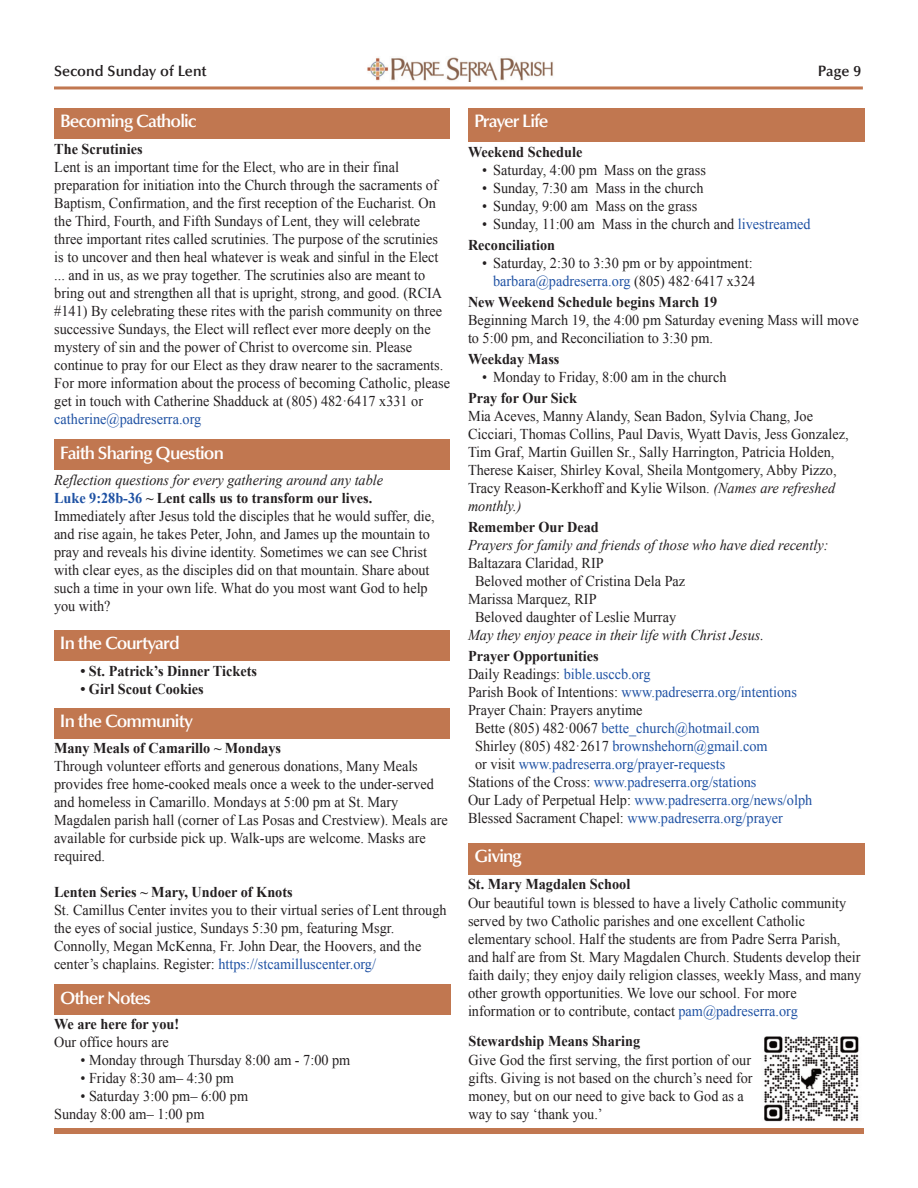
<style>
.page{position:relative;width:918px;height:1188px;background:#fff}
.page>*{position:absolute;margin:0;border:0;box-sizing:border-box;transform-origin:0 0}
.t1{font:600 18px "Optima LT Std";letter-spacing:-.05em;color:#fff}
.t2{font:15px/18px "Times New Roman";color:#231f20;scale:.95 1}
.t3{font:15px "Times New Roman";color:#1e51a3;scale:.95 1}
.t4{font:700 15px "Times New Roman";color:#231f20;scale:.95 1}
.t5{font:italic 15px "Times New Roman";color:#231f20;scale:.95 1}
.t6{font:600 15px "Optima LT Std";color:#231f20}
.s1{font-style:italic}
.s2{font-weight:700;color:#1e51a3}
.s3{font-weight:700}
.s4{color:#1e51a3}
.s5{color:#231f20}
</style>
<div class="page">
<hr style="left:54px;top:86px;width:809px;height:3px;background:#c17750">
<img style="left:367px;top:57px;width:186px;height:24px">
<div style="left:54px;top:1128px;width:810px;height:6px;background:#c17750"></div>
<div style="left:468px;top:108px;width:396px;height:34px;background:#c17750"></div>
<div style="left:54px;top:440px;width:396px;height:30px;background:#c17750"></div>
<div style="left:468px;top:843px;width:397px;height:32px;background:#c17750"></div>
<div style="left:54px;top:108px;width:396px;height:30px;background:#c17750"></div>
<div style="left:54px;top:630px;width:396px;height:30px;background:#c17750"></div>
<div style="left:54px;top:708px;width:396px;height:30px;background:#c17750"></div>
<img style="left:764px;top:1036px;width:95px;height:86px">
<div style="left:54px;top:985px;width:396px;height:30px;background:#c17750"></div>
<p class="t6" style="left:54px;top:65px;width:154px">Second Sunday of Lent</p>
<p class="t6" style="left:818px;top:65px;width:45px">Page 9</p>
<p class="t1" style="left:60px;top:114px;width:138px">Becoming Catholic</p>
<p class="t4" style="left:54px;top:141px;width:94px">The Scrutinies</p>
<p class="t2" style="left:54px;top:158px;width:418px">Lent is an important time for the Elect, who are in their final preparation for initiation into the Church through the sacraments of Baptism, Confirmation, and the first reception of the Eucharist. On the Third, Fourth, and Fifth Sundays of Lent, they will celebrate three important rites called scrutinies. The purpose of the scrutinies is to uncover and then heal whatever is weak and sinful in the Elect ... and in us, as we pray together. The scrutinies also are meant to bring out and strengthen all that is upright, strong, and good. (RCIA #141) By celebrating these rites with the parish community on three successive Sundays, the Elect will reflect ever more deeply on the mystery of sin and the power of Christ to overcome sin. Please continue to pray for our Elect as they draw nearer to the sacraments.<br>For more information about the process of becoming Catholic, please get in touch with Catherine Shadduck at (805) 482·6417 x331 or</p>
<p class="t3" style="left:54px;top:411px;width:156px">catherine@padreserra.org</p>
<p class="t1" style="left:60px;top:445px;width:166px">Faith Sharing Question</p>
<p class="t2" style="left:54px;top:471px;width:402px"><span class="s1">Reflection questions for every gathering around any table<br></span><span class="s2">Luke 9:28b-36</span> <span class="s3">~ Lent calls us to transform our lives.<br></span>Immediately after Jesus told the disciples that he would suffer, die, and rise again, he takes Peter, John, and James up the mountain to pray and reveals his divine identity. Sometimes we can see Christ with clear eyes, as the disciples did on that mountain. Share about such a time in your own life. What do you most want God to help you with?</p>
<p class="t1" style="left:60px;top:636px;width:121px">In the Courtyard</p>
<p class="t4" style="left:80px;top:663px;width:187px">• St. Patrick’s Dinner Tickets</p>
<p class="t4" style="left:80px;top:681px;width:131px">• Girl Scout Cookies</p>
<p class="t1" style="left:60px;top:714px;width:135px">In the Community</p>
<p class="t4" style="left:54px;top:739px;width:241px">Many Meals of Camarillo ~ Mondays</p>
<p class="t2" style="left:54px;top:757px;width:416px">Through volunteer efforts and generous donations, Many Meals provides free home-cooked meals once a week to the under-served and homeless in Camarillo. Mondays at 5:00 pm at St. Mary Magdalen parish hall (corner of Las Posas and Crestview). Meals are available for curbside pick up. Walk-ups are welcome. Masks are required.</p>
<p class="t4" style="left:54px;top:883px;width:253px">Lenten Series ~ Mary, Undoer of Knots</p>
<p class="t2" style="left:54px;top:901px;width:415px">St. Camillus Center invites you to their virtual series of Lent through the eyes of social justice, Sundays 5:30 pm, featuring Msgr.<br>Connolly, Megan McKenna, Fr. John Dear, the Hoovers, and the center’s chaplains. Register: <span class="s4">https://stcamilluscenter.org/</span></p>
<p class="t1" style="left:60px;top:991px;width:92px">Other Notes</p>
<p class="t4" style="left:54px;top:1016px;width:133px">We are here for you!</p>
<p class="t2" style="left:54px;top:1033px;width:122px">Our office hours are</p>
<p class="t2" style="left:80px;top:1051px;width:286px">• Monday through Thursday 8:00 am - 7:00 pm</p>
<p class="t2" style="left:80px;top:1069px;width:163px">• Friday 8:30 am– 4:30 pm</p>
<p class="t2" style="left:54px;top:1087px;width:206px;text-indent:26px">• Saturday 3:00 pm– 6:00 pm<br>Sunday 8:00 am– 1:00 pm</p>
<p class="t1" style="left:474px;top:114px;width:76px">Prayer Life</p>
<p class="t4" style="left:468px;top:143px;width:122px">Weekend Schedule</p>
<p class="t2" style="left:482px;top:161px;width:237px">• Saturday, 4:00 pm Mass on the grass</p>
<p class="t2" style="left:482px;top:179px;width:234px">• Sunday, 7:30 am Mass in the church</p>
<p class="t2" style="left:482px;top:197px;width:228px">• Sunday, 9:00 am Mass on the grass</p>
<p class="t2" style="left:468px;top:214px;width:362px;line-height:20.7px;text-indent:14px">• Sunday, 11:00 am Mass in the church and <span class="s4">livestreamed<br></span><span class="s3">Reconciliation</span></p>
<p class="t2" style="left:482px;top:254px;width:289px;text-align:right">• Saturday, 2:30 to 3:30 pm or by appointment: <span class="s4">barbara@padreserra.org</span> (805) 482·6417 x324</p>
<p class="t4" style="left:468px;top:293px;width:264px">New Weekend Schedule begins March 19</p>
<p class="t2" style="left:468px;top:311px;width:413px">Beginning March 19, the 4:00 pm Saturday evening Mass will move to 5:00 pm, and Reconciliation to 3:30 pm.</p>
<p class="t4" style="left:468px;top:350px;width:98px">Weekday Mass</p>
<p class="t2" style="left:482px;top:368px;width:259px">• Monday to Friday, 8:00 am in the church</p>
<p class="t4" style="left:468px;top:389px;width:116px">Pray for Our Sick</p>
<p class="t2" style="left:468px;top:407px;width:402px">Mia Aceves, Manny Alandy, Sean Badon, Sylvia Chang, Joe Cicciari, Thomas Collins, Paul Davis, Wyatt Davis, Jess Gonzalez, Tim Graf, Martin Guillen Sr., Sally Harrington, Patricia Holden, Therese Kaiser, Shirley Koval, Sheila Montgomery, Abby Pizzo, Tracy Reason-Kerkhoff and Kylie Wilson. <span class="s1">(Names are refreshed monthly.)</span></p>
<p class="t4" style="left:468px;top:518px;width:139px">Remember Our Dead</p>
<p class="t5" style="left:468px;top:537px;width:381px">Prayers for family and friends of those who have died recently:</p>
<p class="t2" style="left:468px;top:554px;width:144px">Baltazara Claridad, RIP</p>
<p class="t2" style="left:475px;top:572px;width:223px">Beloved mother of Cristina Dela Paz</p>
<p class="t2" style="left:468px;top:590px;width:137px">Marissa Marquez, RIP</p>
<p class="t2" style="left:475px;top:608px;width:213px">Beloved daughter of Leslie Murray</p>
<p class="t5" style="left:468px;top:627px;width:313px">May they enjoy peace in their life with Christ Jesus.</p>
<p class="t4" style="left:468px;top:647px;width:139px">Prayer Opportunities</p>
<p class="t3" style="left:468px;top:666px;width:194px"><span class="s5">Daily Readings:</span> bible.usccb.org</p>
<p class="t3" style="left:468px;top:684px;width:348px"><span class="s5">Parish Book of Intentions:</span> www.padreserra.org/intentions</p>
<p class="t2" style="left:468px;top:701px;width:185px">Prayer Chain: Prayers anytime</p>
<p class="t3" style="left:475px;top:720px;width:301px"><span class="s5">Bette (805) 482·0067</span> bette_church@hotmail.com</p>
<p class="t3" style="left:475px;top:738px;width:309px"><span class="s5">Shirley (805) 482·2617</span> brownshehorn@gmail.com</p>
<p class="t3" style="left:475px;top:756px;width:265px"><span class="s5">or visit</span> www.padreserra.org/prayer-requests</p>
<p class="t3" style="left:468px;top:774px;width:305px"><span class="s5">Stations of the Cross:</span> www.padreserra.org/stations</p>
<p class="t3" style="left:468px;top:792px;width:364px"><span class="s5">Our Lady of Perpetual Help:</span> www.padreserra.org/news/olph</p>
<p class="t3" style="left:468px;top:810px;width:333px"><span class="s5">Blessed Sacrament Chapel:</span> www.padreserra.org/prayer</p>
<p class="t1" style="left:475px;top:849px;width:49px">Giving</p>
<p class="t4" style="left:468px;top:876px;width:172px">St. Mary Magdalen School</p>
<p class="t2" style="left:468px;top:894px;width:416px">Our beautiful town is blessed to have a lively Catholic community served by two Catholic parishes and one excellent Catholic elementary school. Half the students are from Padre Serra Parish, and half are from St. Mary Magdalen Church. Students develop their faith daily; they enjoy daily religion classes, weekly Mass, and many other growth opportunities. We love our school. For more information or to contribute, contact <span class="s4">pam@padreserra.org</span></p>
<p class="t4" style="left:469px;top:1033px;width:182px">Stewardship Means Sharing</p>
<p class="t2" style="left:469px;top:1051px;width:301px">Give God the first serving, the first portion of our gifts. Giving is not based on the church’s need for money, but on our need to give back to God as a way to say ‘thank you.’</p>
</div>
